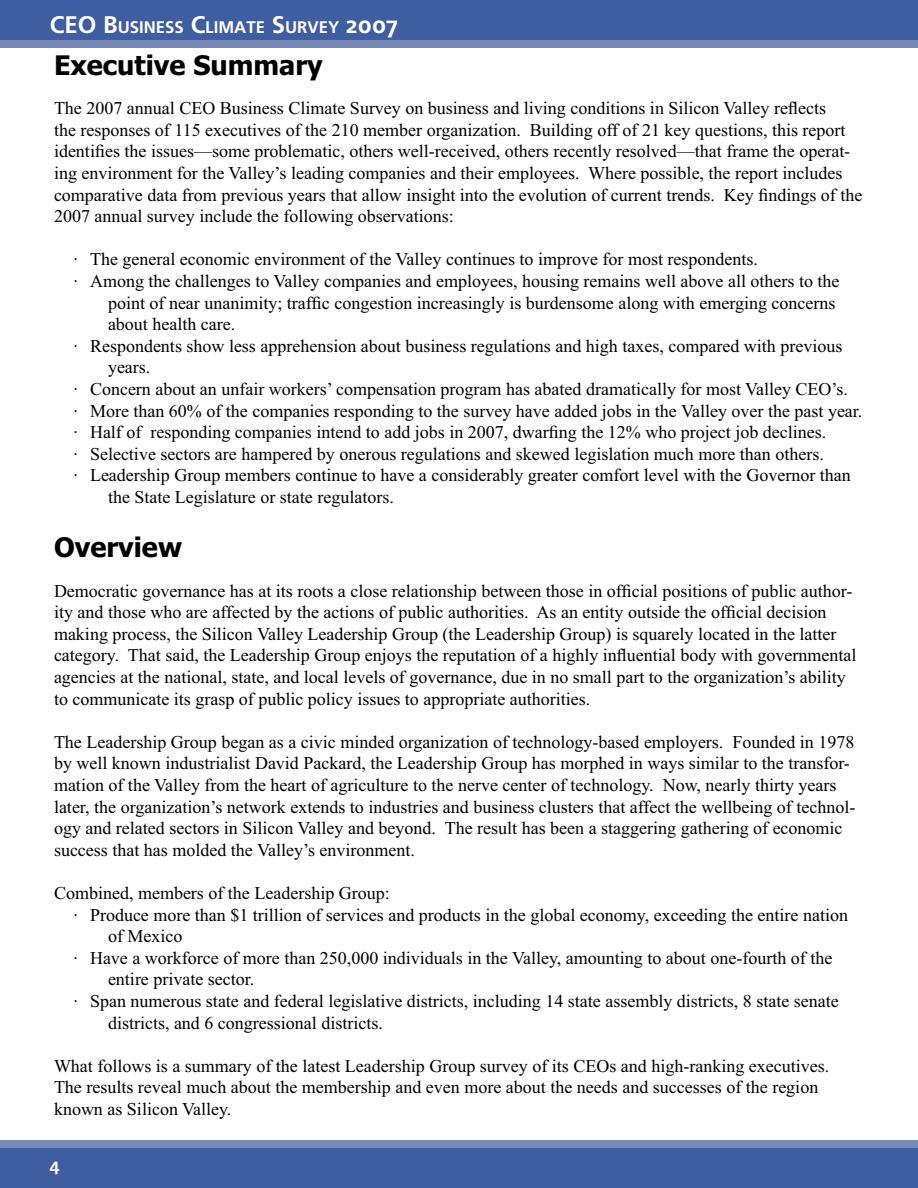
<style>
.page{position:relative;width:918px;height:1188px;background:#fff}
.page>*{position:absolute;margin:0;border:0;box-sizing:border-box;transform-origin:0 0}
.t1{font:700 27px "Tahoma";color:#000}
.t2{font:18px/21.6px "Times New Roman";color:#000}
.t3{font:700 18px "Frutiger Linotype";color:#fffeff}
.t4{font:700 16.8px "Frutiger Linotype";color:#fffeff}
.s1{font-size:24px}
</style>
<div class="page">
<div style="left:0;top:1148px;width:918px;height:40px;background:#3f5ea2"></div>
<div style="left:0;top:0;width:918px;height:40px;background:#3f5ea2"></div>
<div style="left:0;top:40px;width:918px;height:8px;background:#7688b6"></div>
<div style="left:0;top:1140px;width:918px;height:8px;background:#7688b6"></div>
<p class="t4" style="left:50px;top:18px;width:350px"><span class="s1">CEO B</span>USINESS <span class="s1">C</span>LIMATE <span class="s1">S</span>URVEY <span class="s1">2007</span></p>
<h1 class="t1" style="left:54px;top:54px;width:270px">Executive Summary</h1>
<p class="t2" style="left:54px;top:99px;width:810px">The 2007 annual CEO Business Climate Survey on business and living conditions in Silicon Valley reflects<br>the responses of 115 executives of the 210 member organization. Building off of 21 key questions, this report identifies the issues—some problematic, others well-received, others recently resolved—that frame the operat&shy;ing environment for the Valley’s leading companies and their employees. Where possible, the report includes comparative data from previous years that allow insight into the evolution of current trends. Key findings of the 2007 annual survey include the following observations:</p>
<p class="t2" style="left:73px;top:250px;width:686px">· The general economic environment of the Valley continues to improve for most respondents.</p>
<p class="t2" style="left:73px;top:272px;width:768px">· Among the challenges to Valley companies and employees, housing remains well above all others to the</p>
<p class="t2" style="left:108px;top:294px;width:729px">point of near unanimity; traffic congestion increasingly is burdensome along with emerging concerns</p>
<p class="t2" style="left:108px;top:315px;width:129px">about health care.</p>
<p class="t2" style="left:73px;top:337px;width:770px">· Respondents show less apprehension about business regulations and high taxes, compared with previous</p>
<p class="t2" style="left:108px;top:358px;width:44px">years.</p>
<p class="t2" style="left:73px;top:380px;width:776px">· Concern about an unfair workers’ compensation program has abated dramatically for most Valley CEO’s.</p>
<p class="t2" style="left:73px;top:402px;width:790px">· More than 60% of the companies responding to the survey have added jobs in the Valley over the past year.</p>
<p class="t2" style="left:73px;top:423px;width:754px">· Half of responding companies intend to add jobs in 2007, dwarfing the 12% who project job declines.</p>
<p class="t2" style="left:73px;top:445px;width:752px">· Selective sectors are hampered by onerous regulations and skewed legislation much more than others.</p>
<p class="t2" style="left:73px;top:466px;width:779px">· Leadership Group members continue to have a considerably greater comfort level with the Governor than</p>
<p class="t2" style="left:108px;top:488px;width:287px">the State Legislature or state regulators.</p>
<h1 class="t1" style="left:54px;top:537px;width:130px">Overview</h1>
<p class="t2" style="left:54px;top:582px;width:804px">Democratic governance has at its roots a close relationship between those in official positions of public author&shy;ity and those who are affected by the actions of public authorities. As an entity outside the official decision making process, the Silicon Valley Leadership Group (the Leadership Group) is squarely located in the latter category. That said, the Leadership Group enjoys the reputation of a highly influential body with governmental agencies at the national, state, and local levels of governance, due in no small part to the organization’s ability to communicate its grasp of public policy issues to appropriate authorities.</p>
<p class="t2" style="left:54px;top:733px;width:803px">The Leadership Group began as a civic minded organization of technology-based employers. Founded in 1978 by well known industrialist David Packard, the Leadership Group has morphed in ways similar to the transfor&shy;mation of the Valley from the heart of agriculture to the nerve center of technology. Now, nearly thirty years later, the organization’s network extends to industries and business clusters that affect the wellbeing of technol&shy;ogy and related sectors in Silicon Valley and beyond. The result has been a staggering gathering of economic success that has molded the Valley’s environment.</p>
<p class="t2" style="left:54px;top:884px;width:337px">Combined, members of the Leadership Group:</p>
<p class="t2" style="left:73px;top:906px;width:776px">· Produce more than $1 trillion of services and products in the global economy, exceeding the entire nation</p>
<p class="t2" style="left:108px;top:927px;width:76px">of Mexico</p>
<p class="t2" style="left:73px;top:949px;width:760px">· Have a workforce of more than 250,000 individuals in the Valley, amounting to about one-fourth of the</p>
<p class="t2" style="left:108px;top:970px;width:148px">entire private sector.</p>
<p class="t2" style="left:73px;top:992px;width:767px">· Span numerous state and federal legislative districts, including 14 state assembly districts, 8 state senate</p>
<p class="t2" style="left:108px;top:1014px;width:276px">districts, and 6 congressional districts.</p>
<p class="t2" style="left:54px;top:1057px;width:777px">What follows is a summary of the latest Leadership Group survey of its CEOs and high-ranking executives.<br>The results reveal much about the membership and even more about the needs and successes of the region known as Silicon Valley.</p>
<p class="t3" style="left:50px;top:1154px;width:12px">4</p>
</div>
